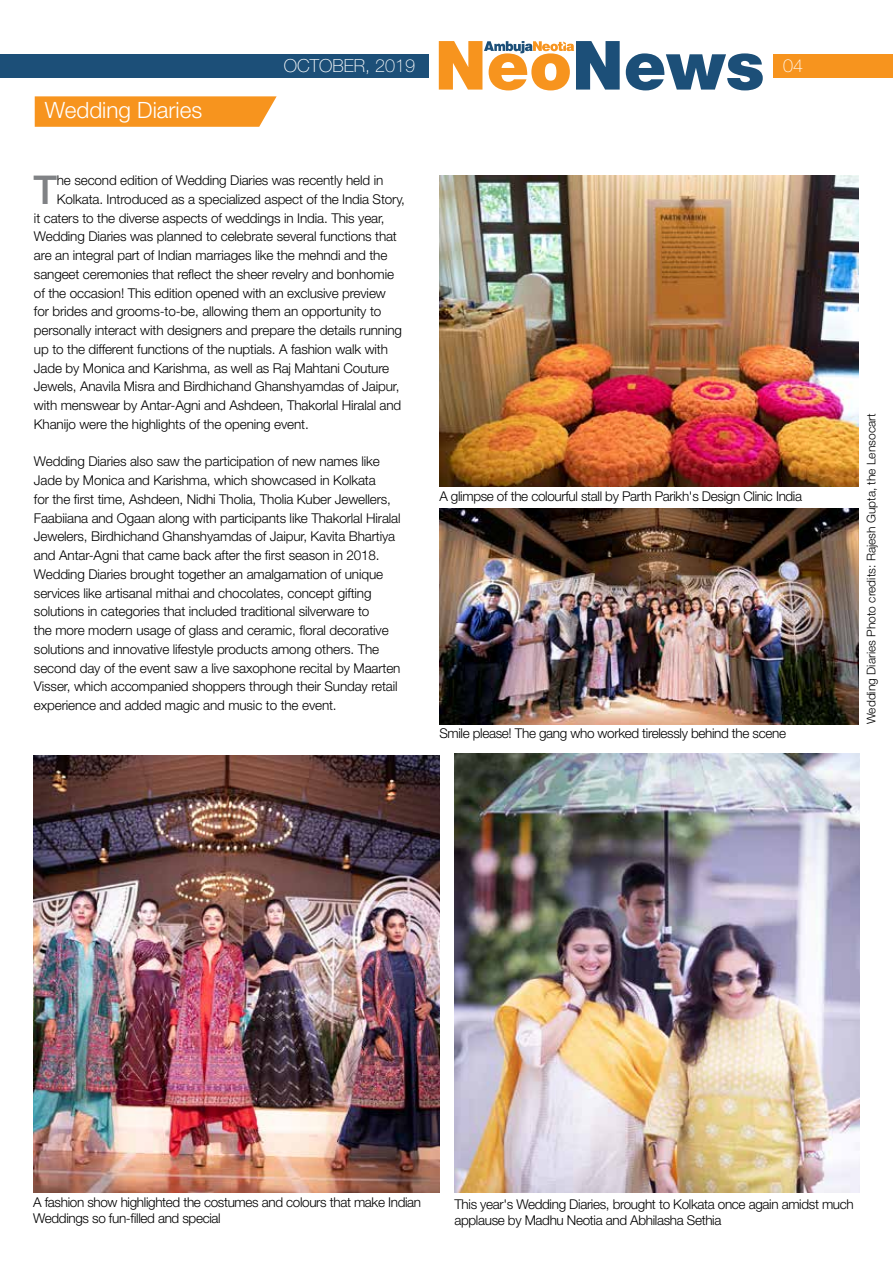
<style>
.page{position:relative;width:893px;height:1263px;background:#fff}
.page>*{position:absolute;margin:0;border:0;box-sizing:border-box;transform-origin:0 0}
.t1{font:500 39.75px "Helvetica Neue LT Std";color:#808285}
.t2{font:300 22.5px "Helvetica Neue LT Std";color:#fff}
.t3{font:100 18px "Helvetica Neue LT Std";color:#fff}
.t4{font:300 13.5px/18.8px "Helvetica Neue LT Std";letter-spacing:-.01em;color:#000}
.t5{font:300 12px "Helvetica Neue LT Std";color:#000}
</style>
<div class="page">
<div style="left:0;top:54px;width:893px;height:24px;background:#1c4f78"></div>
<div style="left:680px;top:54px;width:213px;height:24px;background:#f7941e"></div>
<svg style="left:35px;top:96px;width:242px;height:31px;background:#f7992a"></svg>
<img style="left:439px;top:508px;width:420px;height:216px">
<img style="left:34px;top:755px;width:405px;height:438px">
<img style="left:454px;top:754px;width:405px;height:439px">
<img style="left:439px;top:175px;width:420px;height:311px">
<div style="left:429px;top:26px;width:344px;height:93px;background:#fff"></div>
<svg style="left:439px;top:41px;width:324px;height:49px"></svg>
<h2 class="t2" style="left:45px;top:96px;width:159px">Wedding Diaries</h2>
<h3 class="t3" style="left:284px;top:55px;width:133px">OCTOBER, 2019</h3>
<h3 class="t3" style="left:783px;top:55px;width:22px">04</h3>
<h1 class="t1" style="left:34px;top:166px;width:25px">T</h1>
<p class="t4" style="left:57px;top:171px;width:328px">he second edition of Wedding Diaries was recently held in</p>
<p class="t4" style="left:57px;top:189px;width:350px">Kolkata. Introduced as a specialized aspect of the India Story,</p>
<p class="t4" style="left:34px;top:208px;width:352px">it caters to the diverse aspects of weddings in India. This year,</p>
<p class="t4" style="left:34px;top:227px;width:364px">Wedding Diaries was planned to celebrate several functions that</p>
<p class="t4" style="left:34px;top:246px;width:355px">are an integral part of Indian marriages like the mehndi and the</p>
<p class="t4" style="left:34px;top:264px;width:362px">sangeet ceremonies that reflect the sheer revelry and bonhomie</p>
<p class="t4" style="left:34px;top:283px;width:353px">of the occasion! This edition opened with an exclusive preview</p>
<p class="t4" style="left:34px;top:302px;width:349px">for brides and grooms-to-be, allowing them an opportunity to</p>
<p class="t4" style="left:34px;top:321px;width:370px">personally interact with designers and prepare the details running</p>
<p class="t4" style="left:34px;top:339px;width:356px">up to the different functions of the nuptials. A fashion walk with</p>
<p class="t4" style="left:34px;top:358px;width:357px">Jade by Monica and Karishma, as well as Raj Mahtani Couture</p>
<p class="t4" style="left:34px;top:377px;width:367px">Jewels, Anavila Misra and Birdhichand Ghanshyamdas of Jaipur,</p>
<p class="t4" style="left:34px;top:396px;width:369px">with menswear by Antar-Agni and Ashdeen, Thakorlal Hiralal and</p>
<p class="t4" style="left:34px;top:414px;width:276px">Khanijo were the highlights of the opening event.</p>
<p class="t4" style="left:34px;top:452px;width:368px">Wedding Diaries also saw the participation of new names like Jade by Monica and Karishma, which showcased in Kolkata<br>for the first time, Ashdeen, Nidhi Tholia, Tholia Kuber Jewellers, Faabiiana and Ogaan along with participants like Thakorlal Hiralal Jewelers, Birdhichand Ghanshyamdas of Jaipur, Kavita Bhartiya and Antar-Agni that came back after the first season in 2018.<br>Wedding Diaries brought together an amalgamation of unique services like artisanal mithai and chocolates, concept gifting solutions in categories that included traditional silverware to<br>the more modern usage of glass and ceramic, floral decorative solutions and innovative lifestyle products among others. The second day of the event saw a live saxophone recital by Maarten Visser, which accompanied shoppers through their Sunday retail experience and added magic and music to the event.</p>
<p class="t4" style="left:439px;top:486px;width:364px">A glimpse of the colourful stall by Parth Parikh's Design Clinic India</p>
<p class="t4" style="left:439px;top:724px;width:348px">Smile please! The gang who worked tirelessly behind the scene</p>
<p class="t5" style="left:864px;top:724px;width:312px;rotate:-90deg">Wedding Diaries Photo credits: Rajesh Gupta, the Lensocart</p>
<p class="t4" style="left:33px;top:1194px;width:389px;line-height:16.2px">A fashion show highlighted the costumes and colours that make Indian<br>Weddings so fun-filled and special</p>
<p class="t4" style="left:454px;top:1196px;width:401px;line-height:16.2px">This year's Wedding Diaries, brought to Kolkata once again amidst much applause by Madhu Neotia and Abhilasha Sethia</p>
</div>
